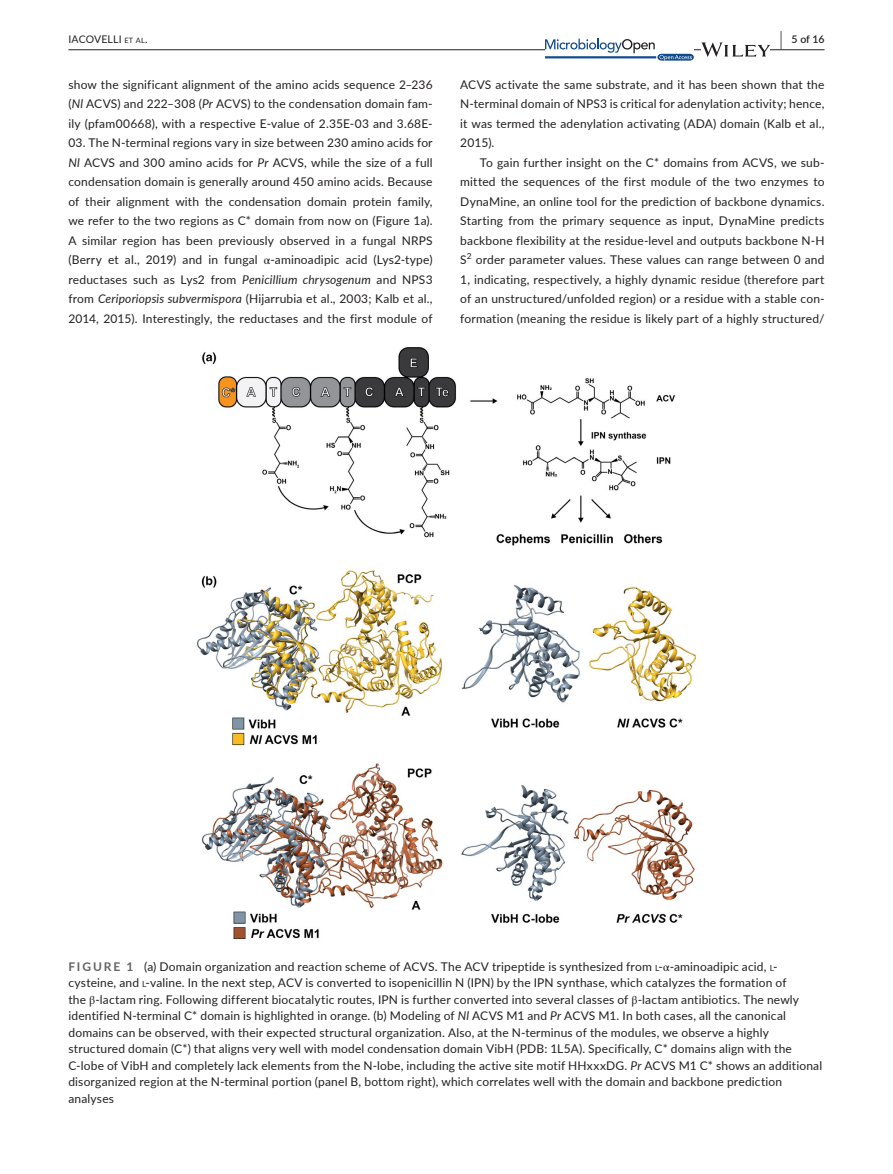
<style>
.page{position:relative;width:893px;height:1174px;background:#fff}
.page>*{position:absolute;margin:0;border:0;box-sizing:border-box;transform-origin:0 0}
.t1{font:12px/19.5px "Lato";letter-spacing:.015em;color:#231f20;text-align:justify}
.t2{font:10.5px "Lato";letter-spacing:.01em;color:#231f20}
.t3{font:600 10.5px "Lato";color:#231f20}
.t4{font:8.4px "Lato";color:#231f20}
.s1{font-size:7.35px}
.s2{font-size:19.5px}
.s3{font-style:italic}
.s4{font-family:"STIX"}
.s5{font-weight:700;color:#636366}
.s6{font-size:8.4px}
</style>
<div class="page">
<hr style="left:68px;top:49px;width:756px;height:1px;background:#231f20">
<svg style="left:545px;top:39px;width:149px;height:22px"></svg>
<svg style="left:701px;top:42px;width:69px;height:15px"></svg>
<img style="left:198px;top:347px;width:497px;height:591px">
<p class="t2" style="left:68px;top:31px;width:81px">IACOVELLI <span class="s1">et al</span>.</p>
<p class="t3" style="left:780px;top:31px;width:46px"><span class="s2">|</span> 5 of 16</p>
<p class="t1" style="left:68px;top:74px;width:366px">show the significant alignment of the amino acids sequence 2–236 (<span class="s3">Nl</span> ACVS) and 222–308 (<span class="s3">Pr</span> ACVS) to the condensation domain fam&shy;ily (pfam00668), with a respective E-value of 2.35E-03 and 3.68E-</p>
<p class="t1" style="left:68px;top:132px;width:366px">03. The N-terminal regions vary in size between 230 amino acids for <span class="s3">Nl</span> ACVS and 300 amino acids for <span class="s3">Pr</span> ACVS, while the size of a full condensation domain is generally around 450 amino acids. Because of their alignment with the condensation domain protein family, we refer to the two regions as C* domain from now on (Figure 1a).<br>A similar region has been previously observed in a fungal NRPS (Berry et al., 2019) and in fungal <span class="s4">α</span>-aminoadipic acid (Lys2-type) reductases such as Lys2 from <span class="s3">Penicillium chrysogenum</span> and NPS3 from <span class="s3">Ceriporiopsis subvermispora</span> (Hijarrubia et al., 2003; Kalb et al., 2014, 2015). Interestingly, the reductases and the first module of</p>
<p class="t1" style="left:460px;top:74px;width:366px">ACVS activate the same substrate, and it has been shown that the N-terminal domain of NPS3 is critical for adenylation activity; hence, it was termed the adenylation activating (ADA) domain (Kalb et al., 2015).</p>
<p class="t1" style="left:460px;top:152px;width:366px;text-indent:20px">To gain further insight on the C* domains from ACVS, we sub&shy;mitted the sequences of the first module of the two enzymes to DynaMine, an online tool for the prediction of backbone dynamics.<br>Starting from the primary sequence as input, DynaMine predicts backbone flexibility at the residue-level and outputs backbone N-H S</p>
<p class="t4" style="left:467px;top:250px;width:6px">2</p>
<p class="t1" style="left:460px;top:249px;width:366px;text-indent:15px">order parameter values. These values can range between 0 and 1, indicating, respectively, a highly dynamic residue (therefore part of an unstructured/unfolded region) or a residue with a stable con&shy;formation (meaning the residue is likely part of a highly structured/</p>
<p class="t1" style="left:68px;top:957px;width:755px;line-height:16.5px;text-align:left"><span class="s5">FIGURE 1</span> (a) Domain organization and reaction scheme of ACVS. The ACV tripeptide is synthesized from <span class="s6">l</span>-<span class="s4">α</span>-aminoadipic acid, <span class="s6">l&shy;</span>cysteine, and <span class="s6">l</span>-valine. In the next step, ACV is converted to isopenicillin N (IPN) by the IPN synthase, which catalyzes the formation of<br>the <span class="s4">β</span>-lactam ring. Following different biocatalytic routes, IPN is further converted into several classes of <span class="s4">β</span>-lactam antibiotics. The newly identified N-terminal C* domain is highlighted in orange. (b) Modeling of <span class="s3">Nl</span> ACVS M1 and <span class="s3">Pr</span> ACVS M1. In both cases, all the canonical domains can be observed, with their expected structural organization. Also, at the N-terminus of the modules, we observe a highly structured domain (C*) that aligns very well with model condensation domain VibH (PDB: 1L5A). Specifically, C* domains align with the C-lobe of VibH and completely lack elements from the N-lobe, including the active site motif HHxxxDG. <span class="s3">Pr</span> ACVS M1 C* shows an additional disorganized region at the N-terminal portion (panel B, bottom right), which correlates well with the domain and backbone prediction analyses</p>
</div>
